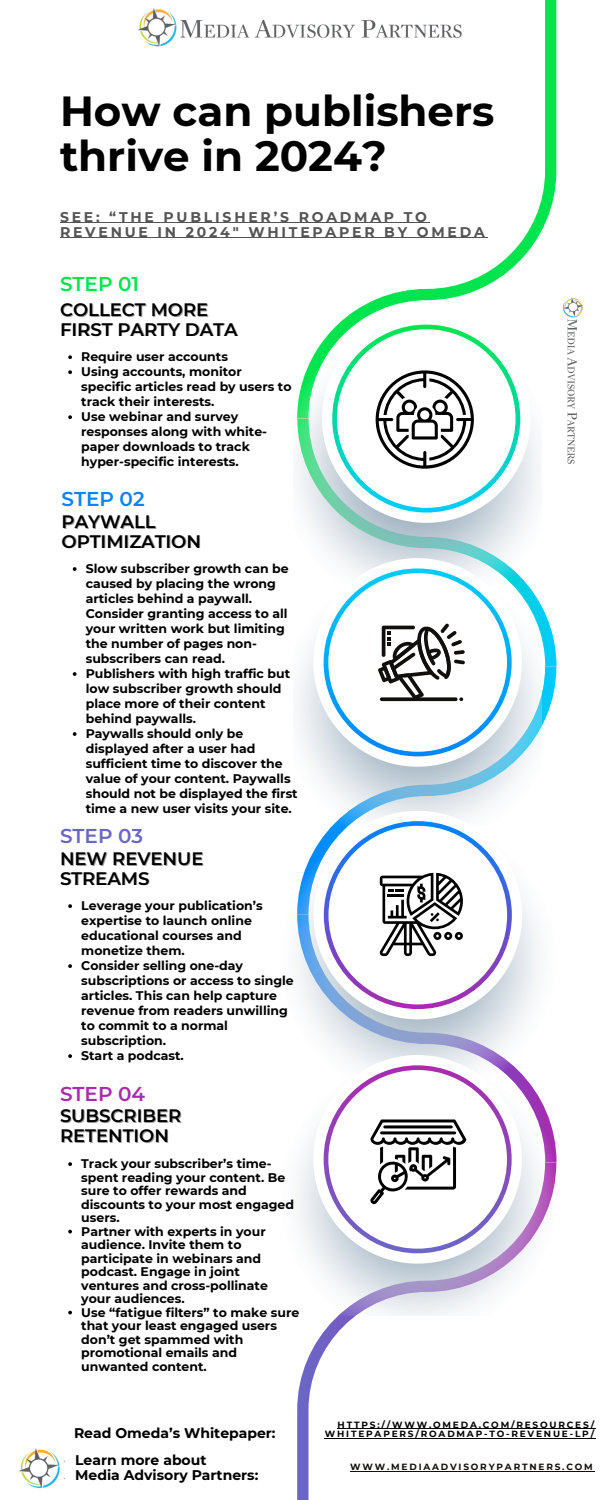
<style>
.page{position:relative;width:600px;height:1500px;background:#fff}
.page>*{position:absolute;margin:0;border:0;box-sizing:border-box;transform-origin:0 0}
.t1{font:700 42px/45.8px "Montserrat";color:#000}
.t2{font:600 20px "Montserrat";color:#00e54e}
.t3{font:600 20px "Montserrat";color:#0085fc}
.t4{font:600 20px "Montserrat";color:#6967c6}
.t5{font:600 20px "Montserrat";color:#aa2aae}
.t6{font:600 18px "Montserrat";color:#000}
.t7{font:700 14px/15px "Montserrat";letter-spacing:.2em;color:#545454}
.t8{font:700 14px/15px "Montserrat";color:#000}
.t9{font:700 12.5px/15px "Montserrat";color:#000}
.t10{font:700 9px "Montserrat";letter-spacing:.2em;color:#000}
.t11{font:700 9px "Montserrat";letter-spacing:.2em;color:#100f0d}
</style>
<div class="page">
<svg style="left:317px;top:0;width:239px;height:350px"></svg>
<svg style="left:541px;top:605px;width:16px;height:61px"></svg>
<svg style="left:541px;top:666px;width:15px;height:62px"></svg>
<svg style="left:297px;top:1316px;width:58px;height:184px"></svg>
<img style="left:297px;top:350px;width:244px;height:461px">
<img style="left:297px;top:851px;width:260px;height:465px">
<svg style="left:322px;top:314px;width:209px;height:209px"></svg>
<svg style="left:313px;top:558px;width:209px;height:209px"></svg>
<svg style="left:314px;top:811px;width:208px;height:208px"></svg>
<svg style="left:313px;top:1055px;width:209px;height:209px"></svg>
<svg style="left:324px;top:568px;width:188px;height:188px"></svg>
<svg style="left:324px;top:821px;width:188px;height:188px"></svg>
<svg style="left:324px;top:1065px;width:188px;height:188px"></svg>
<svg style="left:332px;top:325px;width:188px;height:188px"></svg>
<img style="left:138px;top:0;width:327px;height:54px">
<img style="left:19px;top:1448px;width:46px;height:41px">
<hr style="left:60px;top:222px;width:370px;height:1px;background:#545454">
<hr style="left:60px;top:237px;width:428px;height:1px;background:#545454">
<hr style="left:338px;top:1428px;width:258px;height:1px;background:#000">
<hr style="left:325px;top:1438px;width:271px;height:1px;background:#000">
<svg style="left:68px;top:355px;width:4px;height:4px"></svg>
<svg style="left:68px;top:370px;width:4px;height:4px"></svg>
<svg style="left:68px;top:415px;width:4px;height:4px"></svg>
<svg style="left:73px;top:567px;width:4px;height:4px"></svg>
<svg style="left:73px;top:672px;width:4px;height:4px"></svg>
<svg style="left:73px;top:732px;width:4px;height:4px"></svg>
<svg style="left:68px;top:904px;width:4px;height:4px"></svg>
<svg style="left:68px;top:964px;width:4px;height:4px"></svg>
<svg style="left:68px;top:1054px;width:4px;height:4px"></svg>
<svg style="left:68px;top:1162px;width:4px;height:4px"></svg>
<svg style="left:68px;top:1230px;width:4px;height:3px"></svg>
<svg style="left:68px;top:1311px;width:4px;height:3px"></svg>
<hr style="left:350px;top:1471px;width:245px;height:1px;background:#100f0d">
<img style="left:563px;top:297px;width:20px;height:167px">
<p class="t1" style="left:60px;top:88px;width:436px">How can publishers thrive in 2024?</p>
<h1 class="t7" style="left:60px;top:209px;width:426px">SEE: “THE PUBLISHER’S ROADMAP TO<br>REVENUE IN 2024" WHITEPAPER BY OMEDA</h1>
<p class="t2" style="left:60px;top:272px;width:81px">STEP 01</p>
<h2 class="t6" style="left:60px;top:299px;width:150px">COLLECT MORE</h2>
<h6 class="t6" style="left:60px;top:318px;width:179px">FIRST PARTY DATA</h6>
<h6 class="t9" style="left:81px;top:349px;width:148px">Require user accounts</h6>
<h6 class="t9" style="left:81px;top:364px;width:212px">Using accounts, monitor specific articles read by users to track their interests.</h6>
<h6 class="t9" style="left:81px;top:409px;width:187px">Use webinar and survey responses along with white&shy;paper downloads to track hyper-specific interests.</h6>
<p class="t3" style="left:62px;top:487px;width:85px">STEP 02</p>
<h6 class="t6" style="left:62px;top:511px;width:96px">PAYWALL</h6>
<h6 class="t6" style="left:62px;top:530px;width:141px">OPTIMIZATION</h6>
<p class="t9" style="left:86px;top:561px;width:204px">Slow subscriber growth can be caused by placing the wrong articles behind a paywall.<br>Consider granting access to all your written work but limiting the number of pages non&shy;subscribers can read.</p>
<p class="t9" style="left:86px;top:666px;width:206px">Publishers with high traffic but low subscriber growth should place more of their content behind paywalls.</p>
<h2 class="t9" style="left:86px;top:726px;width:213px">Paywalls should only be displayed after a user had sufficient time to discover the value of your content. Paywalls should not be displayed the first time a new user visits your site.</h2>
<h2 class="t4" style="left:60px;top:824px;width:85px">STEP 03</h2>
<p class="t6" style="left:60px;top:848px;width:145px">NEW REVENUE</p>
<p class="t6" style="left:60px;top:867px;width:91px">STREAMS</p>
<p class="t9" style="left:81px;top:898px;width:183px">Leverage your publication’s expertise to launch online educational courses and monetize them.</p>
<p class="t9" style="left:81px;top:958px;width:214px">Consider selling one-day subscriptions or access to single articles. This can help capture revenue from readers unwilling to commit to a normal subscription.</p>
<h3 class="t9" style="left:81px;top:1048px;width:104px">Start a podcast.</h3>
<h2 class="t5" style="left:60px;top:1081px;width:87px">STEP 04</h2>
<h2 class="t6" style="left:60px;top:1105px;width:123px">SUBSCRIBER</h2>
<h3 class="t6" style="left:60px;top:1125px;width:111px">RETENTION</h3>
<h6 class="t9" style="left:81px;top:1157px;width:214px;line-height:13.5px">Track your subscriber’s time&shy;spent reading your content. Be sure to offer rewards and discounts to your most engaged users.</h6>
<h6 class="t9" style="left:81px;top:1224px;width:188px;line-height:13.5px">Partner with experts in your audience. Invite them to participate in webinars and podcast. Engage in joint ventures and cross-pollinate your audiences.</h6>
<h6 class="t9" style="left:81px;top:1305px;width:220px;line-height:13.5px">Use “fatigue filters” to make sure that your least engaged users don’t get spammed with promotional emails and unwanted content.</h6>
<h4 class="t8" style="left:74px;top:1425px;width:203px">Read Omeda’s Whitepaper:</h4>
<h6 class="t8" style="left:75px;top:1452px;width:185px">Learn more about<br>Media Advisory Partners:</h6>
<h2 class="t10" style="left:338px;top:1419px;width:258px">HTTPS://WWW.OMEDA.COM/RESOURCES/</h2>
<p class="t10" style="left:325px;top:1429px;width:271px">WHITEPAPERS/ROADMAP-TO-REVENUE-LP/</p>
<h6 class="t11" style="left:350px;top:1462px;width:244px">WWW.MEDIAADVISORYPARTNERS.COM</h6>
</div>
